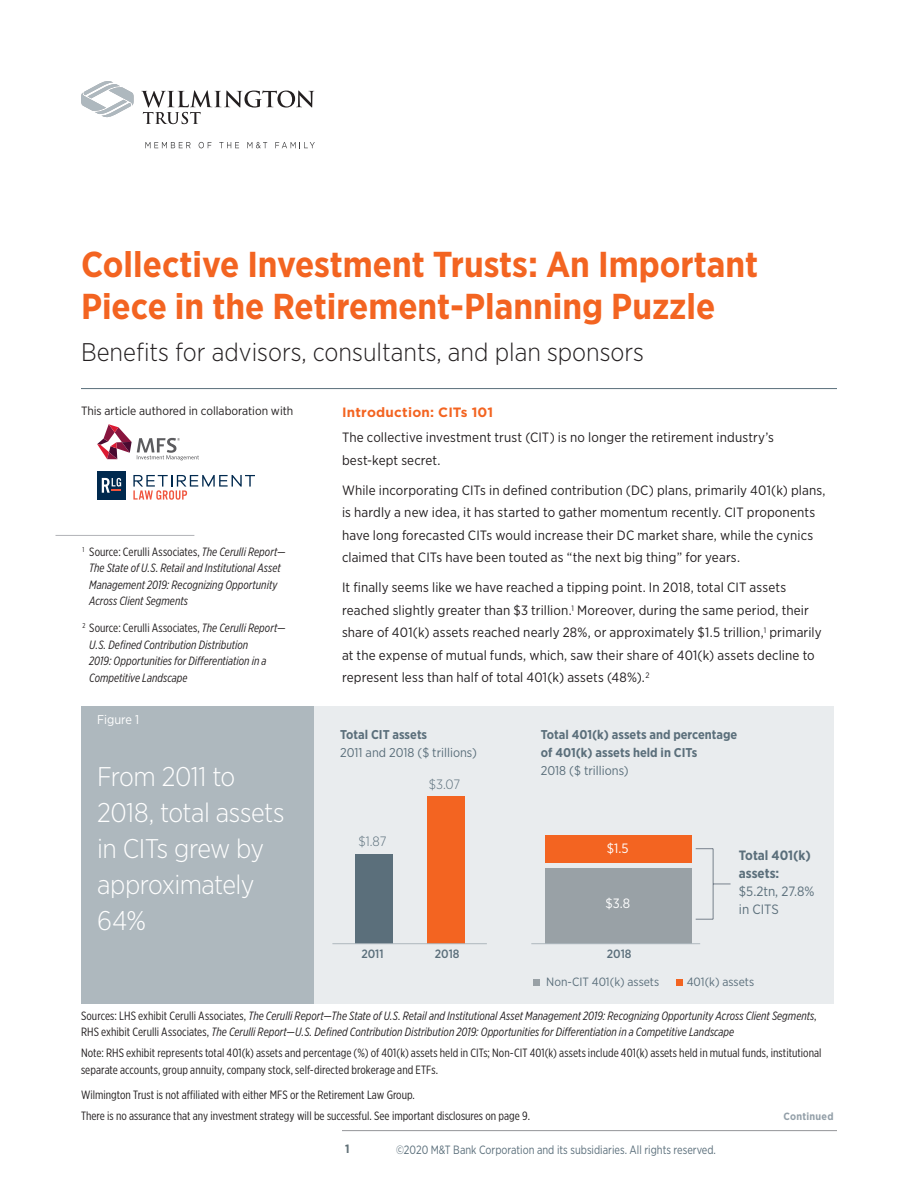
<style>
.page{position:relative;width:918px;height:1188px;background:#fff}
.page>*{position:absolute;margin:0;border:0;box-sizing:border-box;transform-origin:0 0}
.Body_Copy{font:700 36px/42px "Gotham Narrow";color:#f36421}
.Body__article{font:300 27px/36px "Gotham Narrow";letter-spacing:-.02em;color:#fff}
.Body_Copy-2{font:300 25.5px "Gotham Narrow";color:#231f20}
.footnotes{font:13.5px/22.5px "Gotham Narrow";letter-spacing:.01em;color:#231f20}
.Body_Copy-3{font:700 13.5px/18px "Gotham Narrow";color:#5b6f7b}
.Caslon_Text{font:700 13.5px "Gotham";letter-spacing:.015em;color:#f36421}
.Body_Copy-4{font:300 13.5px "Gotham Narrow";color:#5b6f7b}
.Body_Copy-5{font:13.5px "Gotham Narrow";color:#fff}
.Body_Copy-6{font:700 12.75px/18px "Gotham Narrow";color:#5b6f7b}
.Body_Copy-7{font:12.75px/18px "Gotham Narrow";color:#5b6f7b}
.Body_Copy-8{font:12.75px "Gotham Narrow";color:#fff}
.footnotes-2{font:italic 12px/16.5px "Gotham X Narrow";color:#231f20}
.footnotes-3{font:12px/16.5px "Gotham X Narrow";letter-spacing:.005em;color:#231f20}
.intro_text{font:12px "Gotham X Narrow";color:#231f20}
.Body_Copy-9{font:12px "Gotham Narrow";color:#5b6f7b;scale:.9 1}
.Body_Copy-10{font:12px "Gotham Narrow";color:#231f20}
.Body_Copy-11{font:12px "Gotham Narrow";color:#5b6f7b}
.Body_Copy-12{font:500 12px "Gotham Narrow";color:#5b6f7b}
.t1{font:700 12px "Gotham Narrow";color:#5f6f76}
.footnotes-4{font:700 10.5px "Gotham Narrow";letter-spacing:.025em;color:#94a0a9}
.s1{font-style:normal}
.s2{font-weight:700}
.s3{font-weight:400}
</style>
<div class="page">
<hr style="left:342px;top:1130px;width:495px;height:1px;background:#939598">
<svg style="left:81px;top:81px;width:53px;height:37px"></svg>
<svg style="left:141px;top:90px;width:173px;height:34px"></svg>
<svg style="left:145px;top:142px;width:46px;height:6px"></svg>
<svg style="left:199px;top:142px;width:12px;height:6px"></svg>
<svg style="left:219px;top:142px;width:20px;height:6px"></svg>
<svg style="left:247px;top:142px;width:20px;height:6px"></svg>
<svg style="left:275px;top:142px;width:40px;height:6px"></svg>
<hr style="left:81px;top:388px;width:756px;height:1px;background:#5b6f7b">
<hr style="left:56px;top:535px;width:138px;height:1px;background:#b2b3b7">
<div style="left:81px;top:707px;width:752px;height:297px;background:#e9ecee"></div>
<div style="left:81px;top:707px;width:232px;height:297px;background:#aeb8be"></div>
<div style="left:355px;top:854px;width:37px;height:90px;background:#5b6f7b"></div>
<div style="left:428px;top:796px;width:37px;height:148px;background:#f36421"></div>
<hr style="left:332px;top:943px;width:155px;height:1px;background:#aeb8be">
<div style="left:545px;top:869px;width:147px;height:75px;background:#99a1a6"></div>
<div style="left:545px;top:836px;width:147px;height:27px;background:#f36421"></div>
<hr style="left:531px;top:943px;width:169px;height:1px;background:#aeb8be">
<svg style="left:696px;top:848px;width:17px;height:1px"></svg>
<svg style="left:714px;top:884px;width:17px;height:1px"></svg>
<hr style="left:713px;top:849px;width:1px;height:70px;background:#78828d">
<svg style="left:696px;top:919px;width:17px;height:1px"></svg>
<div style="left:533px;top:979px;width:7px;height:7px;background:#99a1a6"></div>
<div style="left:676px;top:979px;width:6px;height:7px;background:#f36421"></div>
<svg style="left:133px;top:475px;width:122px;height:25px"></svg>
<div style="left:97px;top:471px;width:29px;height:29px;background:#00294e"></div>
<svg style="left:102px;top:478px;width:19px;height:15px"></svg>
<svg style="left:97px;top:424px;width:102px;height:36px"></svg>
<p class="Body_Copy" style="left:81px;top:243px;width:679px">Collective Investment Trusts: An Important<br>Piece in the Retirement-Planning Puzzle</p>
<p class="Body_Copy-2" style="left:81px;top:337px;width:565px">Benefits for advisors, consultants, and plan sponsors</p>
<p class="Body_Copy-10" style="left:81px;top:403px;width:214px">This article authored in collaboration with</p>
<p class="footnotes-2" style="left:89px;top:543px;width:198px;text-indent:-7px"><sup>1</sup> <span class="s1">Source: Cerulli Associates,</span> The Cerulli Report— The State of U.S. Retail and Institutional Asset Management 2019: Recognizing Opportunity Across Client Segments</p>
<p class="footnotes-2" style="left:89px;top:620px;width:198px;text-indent:-7px"><sup>2</sup> <span class="s1">Source: Cerulli Associates,</span> The Cerulli Report— U.S. Defined Contribution Distribution<br>2019: Opportunities for Differentiation in a Competitive Landscape</p>
<p class="Body_Copy-8" style="left:97px;top:712px;width:43px">Figure 1</p>
<p class="Body__article" style="left:97px;top:757px;width:189px">From 2011 to<br>2018, total assets in CITs grew by approximately<br>64%</p>
<p class="Caslon_Text" style="left:342px;top:403px;width:153px">Introduction: CITs 101</p>
<p class="footnotes" style="left:342px;top:426px;width:433px">The collective investment trust (CIT) is no longer the retirement industry’s best-kept secret.</p>
<p class="footnotes" style="left:342px;top:479px;width:485px">While incorporating CITs in defined contribution (DC) plans, primarily 401(k) plans, is hardly a new idea, it has started to gather momentum recently. CIT proponents have long forecasted CITs would increase their DC market share, while the cynics claimed that CITs have been touted as “the next big thing” for years.</p>
<p class="footnotes" style="left:342px;top:576px;width:481px">It finally seems like we have reached a tipping point. In 2018, total CIT assets reached slightly greater than $3 trillion.<sup>1</sup> Moreover, during the same period, their share of 401(k) assets reached nearly 28%, or approximately $1.5 trillion,<sup>1</sup> primarily at the expense of mutual funds, which, saw their share of 401(k) assets decline to represent less than half of total 401(k) assets (48%).<sup>2</sup></p>
<p class="Body_Copy-7" style="left:340px;top:725px;width:138px"><span class="s2">Total CIT assets<br></span>2011 and 2018 ($ trillions)</p>
<p class="Body_Copy-6" style="left:541px;top:725px;width:198px">Total 401(k) assets and percentage of 401(k) assets held in CITs<br><span class="s3">2018 ($ trillions)</span></p>
<p class="Body_Copy-4" style="left:429px;top:776px;width:33px">$3.07</p>
<p class="Body_Copy-4" style="left:358px;top:833px;width:29px">$1.87</p>
<p class="Body_Copy-5" style="left:607px;top:840px;width:23px">$1.5</p>
<p class="Body_Copy-5" style="left:605px;top:895px;width:26px">$3.8</p>
<p class="Body_Copy-12" style="left:361px;top:946px;width:24px">2011</p>
<p class="Body_Copy-12" style="left:435px;top:946px;width:26px">2018</p>
<p class="Body_Copy-12" style="left:607px;top:946px;width:26px">2018</p>
<p class="Body_Copy-11" style="left:546px;top:975px;width:114px">Non-CIT 401(k) assets</p>
<p class="Body_Copy-3" style="left:739px;top:846px;width:77px">Total 401(k) assets: <span class="s3">$5.2tn, 27.8% in CITS</span></p>
<p class="Body_Copy-11" style="left:687px;top:975px;width:69px">401(k) assets</p>
<p class="footnotes-2" style="left:81px;top:1007px;width:737px"><span class="s1">Sources: LHS exhibit Cerulli Associates,</span> The Cerulli Report—The State of U.S. Retail and Institutional Asset Management 2019: Recognizing Opportunity Across Client Segments<span class="s1">,<br>RHS exhibit Cerulli Associates,</span> The Cerulli Report—U.S. Defined Contribution Distribution 2019: Opportunities for Differentiation in a Competitive Landscape</p>
<p class="footnotes-3" style="left:81px;top:1045px;width:742px">Note: RHS exhibit represents total 401(k) assets and percentage (%) of 401(k) assets held in CITs; Non-CIT 401(k) assets include 401(k) assets held in mutual funds, institutional separate accounts, group annuity, company stock, self-directed brokerage and ETFs.</p>
<p class="intro_text" style="left:81px;top:1088px;width:335px">Wilmington Trust is not affiliated with either MFS or the Retirement Law Group.</p>
<p class="intro_text" style="left:81px;top:1109px;width:451px">There is no assurance that any investment strategy will be successful. See important disclosures on page 9.</p>
<p class="t1" style="left:345px;top:1141px;width:6px">1</p>
<p class="Body_Copy-9" style="left:396px;top:1142px;width:357px">©2020 M&amp;T Bank Corporation and its subsidiaries. All rights reserved.</p>
<p class="footnotes-4" style="left:783px;top:1110px;width:52px">Continued</p>
</div>
